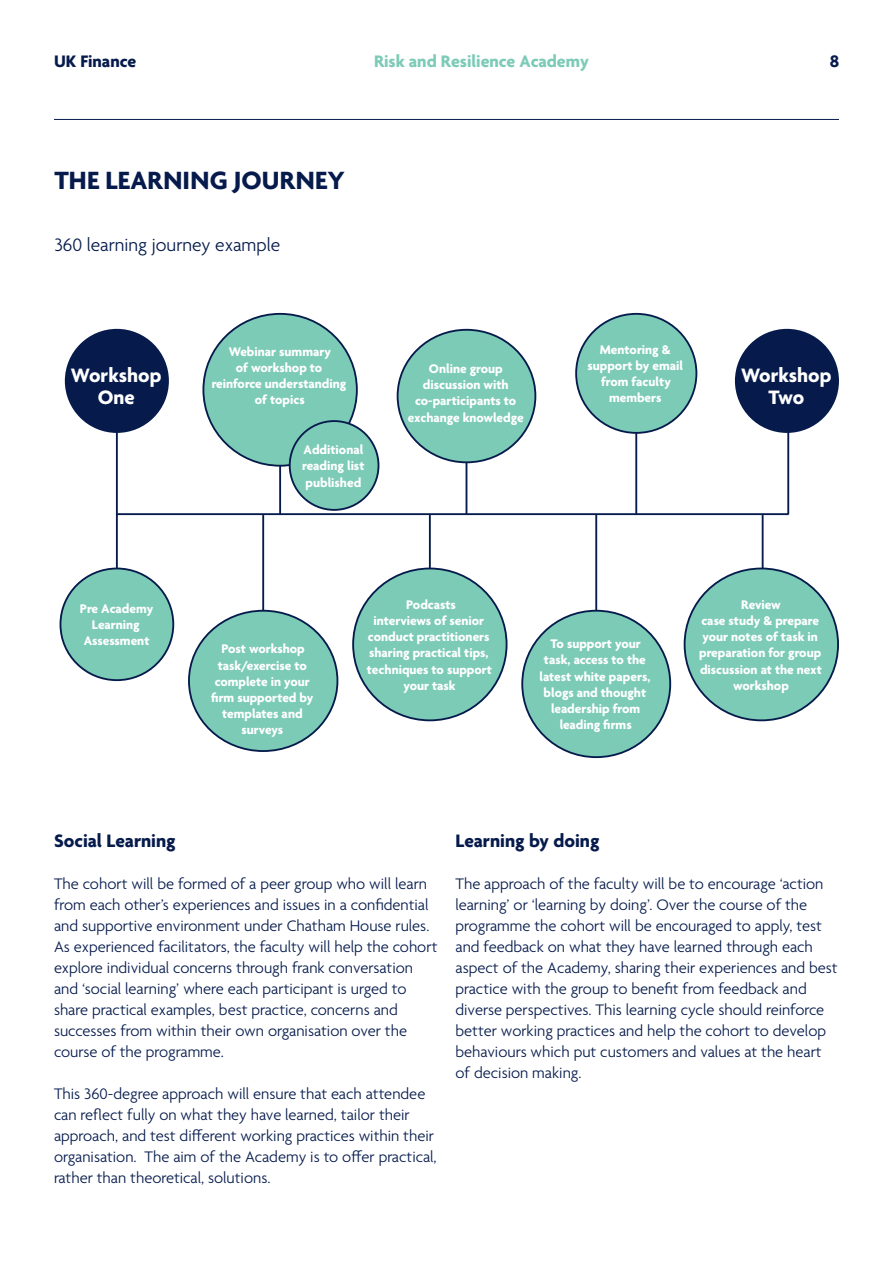
<style>
.page{position:relative;width:893px;height:1263px;background:#fff}
.page>*{position:absolute;margin:0;border:0;box-sizing:border-box;transform-origin:0 0}
.Sub_header_2_Blue{font:700 27px "Agenda";letter-spacing:.01em;color:#061b4c}
.Body_text{font:700 21px "Agenda";color:#fff}
.Body_copy_11pt_BOLD{font:700 19.5px "Agenda";color:#061b4c}
.Body_copy_11pt_LIGHT{font:300 19.5px "Agenda";color:#061b4c}
.t1{font:700 18px "Agenda";color:#7ccbb7}
.t2{font:700 18px "Agenda";color:#061b4c}
.Body_copy_11pt_LIGHT-2{font:300 16.5px/21px "Agenda";color:#061b4c}
.Body_text-2{font:700 13.5px/16.2px "Agenda";color:#fff;text-align:center}
</style>
<div class="page">
<hr style="left:54px;top:119px;width:785px;height:1px;background:#061b4c">
<hr style="left:117px;top:513px;width:672px;height:2px;background:#061b4c">
<hr style="left:116px;top:401px;width:2px;height:188px;background:#061b4c">
<hr style="left:787px;top:401px;width:2px;height:113px;background:#061b4c">
<hr style="left:635px;top:401px;width:2px;height:113px;background:#061b4c">
<hr style="left:466px;top:401px;width:1px;height:113px;background:#061b4c">
<hr style="left:279px;top:401px;width:2px;height:113px;background:#061b4c">
<hr style="left:762px;top:515px;width:2px;height:113px;background:#061b4c">
<hr style="left:595px;top:515px;width:2px;height:113px;background:#061b4c">
<hr style="left:429px;top:515px;width:2px;height:113px;background:#061b4c">
<hr style="left:262px;top:515px;width:2px;height:113px;background:#061b4c">
<div style="left:522px;top:611px;width:148px;height:146px;background:#7ccbb7;border-radius:50%"></div>
<div style="left:189px;top:611px;width:148px;height:140px;background:#7ccbb7;border-radius:50%"></div>
<div style="left:353px;top:568px;width:154px;height:152px;background:#7ccbb7;border-radius:50%"></div>
<div style="left:685px;top:568px;width:153px;height:152px;background:#7ccbb7;border-radius:50%"></div>
<div style="left:60px;top:568px;width:113px;height:112px;background:#7ccbb7;border-radius:50%"></div>
<div style="left:60px;top:568px;width:114px;height:113px;border:2px solid #061b4c;border-radius:50%"></div>
<div style="left:576px;top:314px;width:120px;height:119px;background:#7ccbb7;border-radius:50%"></div>
<div style="left:575px;top:313px;width:122px;height:121px;border:2px solid #061b4c;border-radius:50%"></div>
<div style="left:66px;top:330px;width:102px;height:102px;background:#061b4c;border-radius:50%"></div>
<div style="left:65px;top:329px;width:104px;height:104px;border:2px solid #061b4c;border-radius:50%"></div>
<div style="left:736px;top:330px;width:102px;height:102px;background:#061b4c;border-radius:50%"></div>
<div style="left:735px;top:329px;width:104px;height:104px;border:2px solid #061b4c;border-radius:50%"></div>
<div style="left:398px;top:330px;width:137px;height:132px;background:#7ccbb7;border-radius:50%"></div>
<div style="left:203px;top:314px;width:154px;height:152px;background:#7ccbb7;border-radius:50%"></div>
<div style="left:290px;top:421px;width:88px;height:89px;background:#7ccbb7;border-radius:50%"></div>
<div style="left:289px;top:420px;width:90px;height:91px;border:2px solid #061b4c;border-radius:50%"></div>
<p class="t2" style="left:54px;top:51px;width:84px">UK Finance</p>
<p class="t1" style="left:374px;top:51px;width:216px">Risk and Resilience Academy</p>
<p class="t2" style="left:830px;top:51px;width:11px">8</p>
<p class="Sub_header_2_Blue" style="left:54px;top:166px;width:292px">THE LEARNING JOURNEY</p>
<p class="Body_copy_11pt_LIGHT" style="left:54px;top:234px;width:227px">360 learning journey example</p>
<p class="Body_text" style="left:71px;top:364px;width:92px">Workshop</p>
<p class="Body_text" style="left:98px;top:386px;width:39px">One</p>
<p class="Body_text-2" style="left:212px;top:344px;width:136px">Webinar summary<br>of workshop to reinforce understanding of topics</p>
<p class="Body_text-2" style="left:302px;top:442px;width:64px;text-align:justify">Additional reading list published</p>
<p class="Body_text-2" style="left:408px;top:361px;width:117px">Online group discussion with co-participants to exchange knowledge</p>
<p class="Body_text-2" style="left:587px;top:342px;width:97px">Mentoring &amp; support by email from faculty members</p>
<p class="Body_text" style="left:741px;top:364px;width:92px">Workshop</p>
<p class="Body_text" style="left:768px;top:386px;width:37px">Two</p>
<p class="Body_text-2" style="left:80px;top:601px;width:75px">Pre Academy<br>Learning<br>Assessment</p>
<p class="Body_text-2" style="left:211px;top:642px;width:104px">Post workshop task/exercise to complete in your firm supported by templates and surveys</p>
<p class="Body_text-2" style="left:367px;top:597px;width:127px">Podcasts<br>interviews of senior conduct practitioners sharing practical tips, techniques to support your task</p>
<p class="Body_text-2" style="left:699px;top:597px;width:124px">Review<br>case study &amp; prepare your notes of task in preparation for group discussion at the next workshop</p>
<p class="Body_text-2" style="left:539px;top:637px;width:112px">To support your task, access to the latest white papers, blogs and thought leadership from leading firms</p>
<p class="Body_copy_11pt_BOLD" style="left:54px;top:831px;width:123px">Social Learning</p>
<p class="Body_copy_11pt_LIGHT-2" style="left:54px;top:875px;width:385px">The cohort will be formed of a peer group who will learn from each other’s experiences and issues in a confidential and supportive environment under Chatham House rules.<br>As experienced facilitators, the faculty will help the cohort explore individual concerns through frank conversation and ‘social learning’ where each participant is urged to share practical examples, best practice, concerns and successes from within their own organisation over the course of the programme.</p>
<p class="Body_copy_11pt_LIGHT-2" style="left:54px;top:1085px;width:384px">This 360-degree approach will ensure that each attendee can reflect fully on what they have learned, tailor their approach, and test different working practices within their organisation. The aim of the Academy is to offer practical, rather than theoretical, solutions.</p>
<p class="Body_copy_11pt_BOLD" style="left:455px;top:831px;width:145px">Learning by doing</p>
<p class="Body_copy_11pt_LIGHT-2" style="left:455px;top:875px;width:384px">The approach of the faculty will be to encourage ‘action learning’ or ‘learning by doing’. Over the course of the programme the cohort will be encouraged to apply, test and feedback on what they have learned through each aspect of the Academy, sharing their experiences and best practice with the group to benefit from feedback and diverse perspectives. This learning cycle should reinforce better working practices and help the cohort to develop behaviours which put customers and values at the heart of decision making.</p>
</div>
